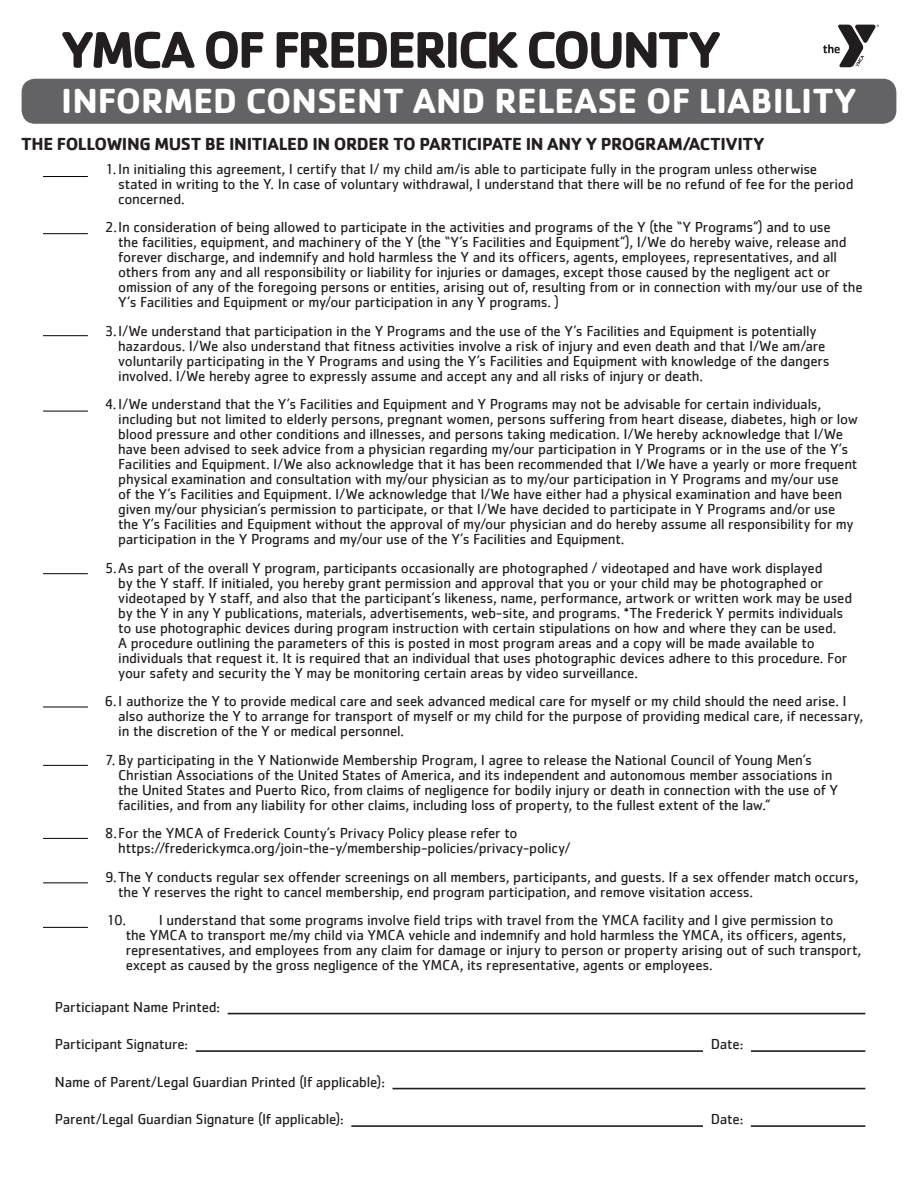
<style>
.page{position:relative;width:918px;height:1188px;background:#fff}
.page>*{position:absolute;margin:0;border:0;box-sizing:border-box;transform-origin:0 0}
.t1{font:700 53.4px "Cachet";letter-spacing:-.055em;color:#231f20}
.t2{font:700 36px "Cachet";color:#fff}
.t3{font:700 18px "Cachet";letter-spacing:-.02em;color:#231f20}
.t4{font:15px/15px "Cachet";letter-spacing:-.015em;color:#231f20}
</style>
<div class="page">
<div style="left:22px;top:79px;width:874px;height:45px;background:#636366;border-radius:14px"></div>
<hr style="left:228px;top:1013px;width:637px;height:1px;background:#231f20">
<hr style="left:196px;top:1050px;width:507px;height:2px;background:#231f20">
<hr style="left:751px;top:1050px;width:114px;height:2px;background:#231f20">
<hr style="left:393px;top:1088px;width:472px;height:1px;background:#231f20">
<hr style="left:351px;top:1125px;width:352px;height:2px;background:#231f20">
<hr style="left:751px;top:1125px;width:114px;height:2px;background:#231f20">
<hr style="left:43px;top:176px;width:45px;height:1px;background:#000">
<hr style="left:43px;top:233px;width:45px;height:1px;background:#000">
<hr style="left:43px;top:411px;width:45px;height:1px;background:#000">
<hr style="left:43px;top:335px;width:45px;height:1px;background:#000">
<hr style="left:43px;top:573px;width:45px;height:1px;background:#000">
<hr style="left:43px;top:927px;width:45px;height:1px;background:#000">
<hr style="left:43px;top:707px;width:45px;height:1px;background:#000">
<hr style="left:43px;top:765px;width:45px;height:1px;background:#000">
<hr style="left:43px;top:838px;width:45px;height:1px;background:#000">
<hr style="left:43px;top:882px;width:45px;height:1px;background:#000">
<svg style="left:823px;top:25px;width:56px;height:42px"></svg>
<h1 class="t1" style="left:61px;top:15px;width:663px">YMCA OF FREDERICK COUNTY</h1>
<p class="t2" style="left:61px;top:77px;width:797px">INFORMED CONSENT AND RELEASE OF LIABILITY</p>
<p class="t3" style="left:21px;top:132px;width:745px">THE FOLLOWING MUST BE INITIALED IN ORDER TO PARTICIPATE IN ANY Y PROGRAM/ACTIVITY</p>
<p class="t4" style="left:105px;top:161px;width:714px">1.In initialing this agreement, I certify that I/ my child am/is able to participate fully in the program unless otherwise</p>
<p class="t4" style="left:118px;top:176px;width:737px">stated in writing to the Y. In case of voluntary withdrawal, I understand that there will be no refund of fee for the period concerned.</p>
<p class="t4" style="left:118px;top:219px;width:730px;text-indent:-14px">2.In consideration of being allowed to participate in the activities and programs of the Y (the “Y Programs”) and to use the facilities, equipment, and machinery of the Y (the “Y’s Facilities and Equipment”), I/We do hereby waive, release and</p>
<p class="t4" style="left:118px;top:249px;width:720px">forever discharge, and indemnify and hold harmless the Y and its officers, agents, employees, representatives, and all</p>
<p class="t4" style="left:118px;top:264px;width:746px">others from any and all responsibility or liability for injuries or damages, except those caused by the negligent act or omission of any of the foregoing persons or entities, arising out of, resulting from or in connection with my/our use of the<br>Y’s Facilities and Equipment or my/our participation in any Y programs. )</p>
<p class="t4" style="left:118px;top:323px;width:709px;text-indent:-14px">3.I/We understand that participation in the Y Programs and the use of the Y’s Facilities and Equipment is potentially hazardous. I/We also understand that fitness activities involve a risk of injury and even death and that I/We am/are</p>
<p class="t4" style="left:118px;top:353px;width:713px">voluntarily participating in the Y Programs and using the Y’s Facilities and Equipment with knowledge of the dangers</p>
<p class="t4" style="left:105px;top:361px;width:718px;line-height:28.5px;text-indent:14px">involved. I/We hereby agree to expressly assume and accept any and all risks of injury or death.<br>4.I/We understand that the Y’s Facilities and Equipment and Y Programs may not be advisable for certain individuals,</p>
<p class="t4" style="left:118px;top:411px;width:741px">including but not limited to elderly persons, pregnant women, persons suffering from heart disease, diabetes, high or low blood pressure and other conditions and illnesses, and persons taking medication. I/We hereby acknowledge that I/We</p>
<p class="t4" style="left:118px;top:441px;width:741px">have been advised to seek advice from a physician regarding my/our participation in Y Programs or in the use of the Y’s<br>Facilities and Equipment. I/We also acknowledge that it has been recommended that I/We have a yearly or more frequent physical examination and consultation with my/our physician as to my/our participation in Y Programs and my/our use</p>
<p class="t4" style="left:118px;top:486px;width:737px">of the Y’s Facilities and Equipment. I/We acknowledge that I/We have either had a physical examination and have been given my/our physician’s permission to participate, or that I/We have decided to participate in Y Programs and/or use the Y’s Facilities and Equipment without the approval of my/our physician and do hereby assume all responsibility for my</p>
<p class="t4" style="left:105px;top:524px;width:719px;line-height:28.5px;text-indent:14px">participation in the Y Programs and my/our use of the Y’s Facilities and Equipment.<br>5.As part of the overall Y program, participants occasionally are photographed / videotaped and have work displayed</p>
<p class="t4" style="left:118px;top:575px;width:735px">by the Y staff. If initialed, you hereby grant permission and approval that you or your child may be photographed or videotaped by Y staff, and also that the participant’s likeness, name, performance, artwork or written work may be used</p>
<p class="t4" style="left:118px;top:605px;width:727px">by the Y in any Y publications, materials, advertisements, web-site, and programs. *The Frederick Y permits individuals to use photographic devices during program instruction with certain stipulations on how and where they can be used.</p>
<p class="t4" style="left:118px;top:635px;width:731px">A procedure outlining the parameters of this is posted in most program areas and a copy will be made available to individuals that request it. It is required that an individual that uses photographic devices adhere to this procedure. For your safety and security the Y may be monitoring certain areas by video surveillance.</p>
<p class="t4" style="left:105px;top:693px;width:744px">6.I authorize the Y to provide medical care and seek advanced medical care for myself or my child should the need arise. I</p>
<p class="t4" style="left:118px;top:708px;width:747px">also authorize the Y to arrange for transport of myself or my child for the purpose of providing medical care, if necessary,</p>
<p class="t4" style="left:118px;top:723px;width:287px">in the discretion of the Y or medical personnel.</p>
<p class="t4" style="left:105px;top:752px;width:709px">7. By participating in the Y Nationwide Membership Program, I agree to release the National Council of Young Men’s</p>
<p class="t4" style="left:118px;top:767px;width:716px">Christian Associations of the United States of America, and its independent and autonomous member associations in</p>
<p class="t4" style="left:118px;top:782px;width:721px">the United States and Puerto Rico, from claims of negligence for bodily injury or death in connection with the use of Y</p>
<p class="t4" style="left:118px;top:797px;width:654px">facilities, and from any liability for other claims, including loss of property, to the fullest extent of the law.”</p>
<p class="t4" style="left:118px;top:825px;width:454px;text-indent:-14px">8.For the YMCA of Frederick County’s Privacy Policy please refer to https://frederickymca.org/join-the-y/membership-policies/privacy-policy/</p>
<p class="t4" style="left:118px;top:869px;width:742px;text-indent:-14px">9.The Y conducts regular sex offender screenings on all members, participants, and guests. If a sex offender match occurs, the Y reserves the right to cancel membership, end program participation, and remove visitation access.</p>
<p class="t4" style="left:126px;top:912px;width:737px;text-indent:-20px">10. I understand that some programs involve field trips with travel from the YMCA facility and I give permission to<br>the YMCA to transport me/my child via YMCA vehicle and indemnify and hold harmless the YMCA, its officers, agents, representatives, and employees from any claim for damage or injury to person or property arising out of such transport, except as caused by the gross negligence of the YMCA, its representative, agents or employees.</p>
<p class="t4" style="left:55px;top:999px;width:167px">Particiapant Name Printed:</p>
<p class="t4" style="left:55px;top:1036px;width:135px">Participant Signature:</p>
<p class="t4" style="left:711px;top:1036px;width:34px">Date:</p>
<p class="t4" style="left:55px;top:1074px;width:331px">Name of Parent/Legal Guardian Printed (If applicable):</p>
<p class="t4" style="left:55px;top:1111px;width:290px">Parent/Legal Guardian Signature (If applicable):</p>
<p class="t4" style="left:711px;top:1111px;width:34px">Date:</p>
</div>
